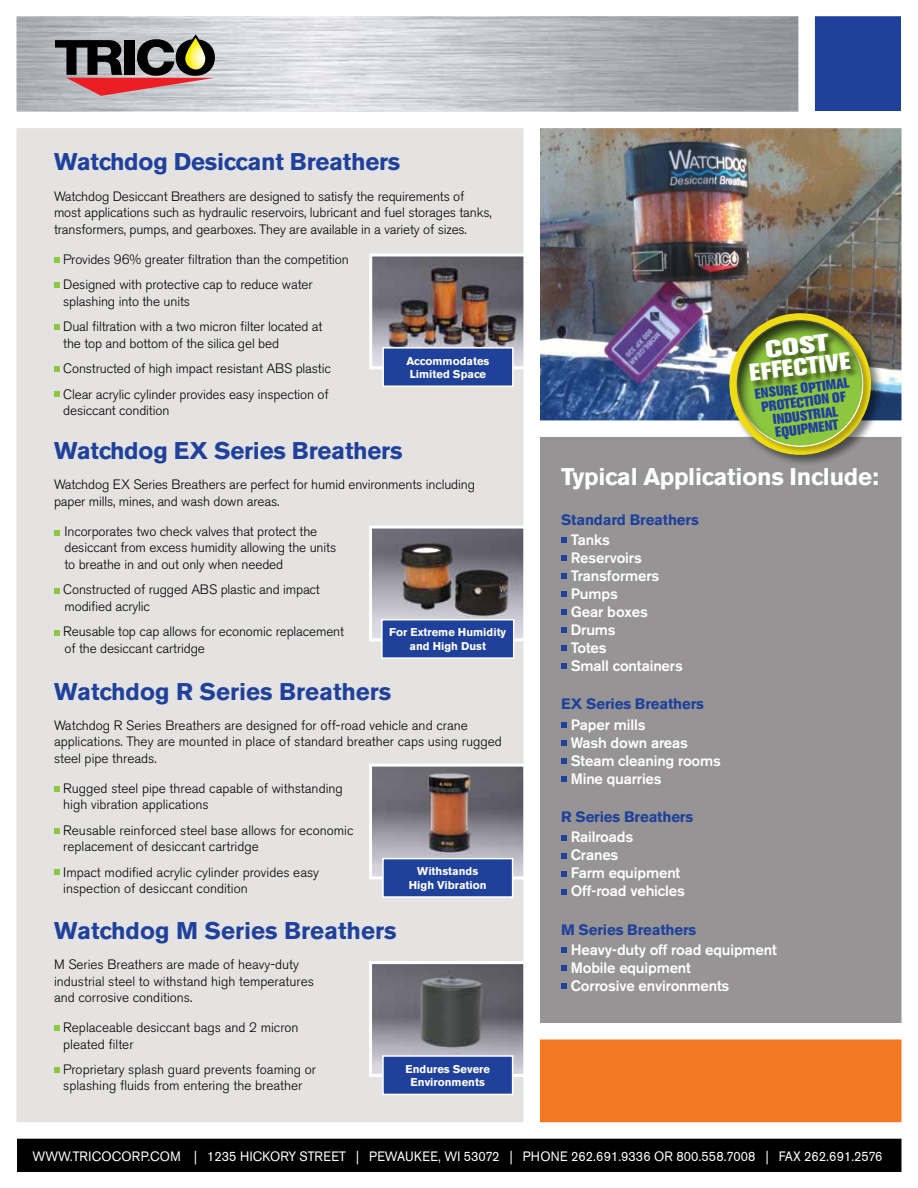
<style>
.page{position:relative;width:918px;height:1188px;background:#fff}
.page>*{position:absolute;margin:0;border:0;box-sizing:border-box;transform-origin:0 0}
.t1{font:700 24px "Akzidenz Grotesk BE";letter-spacing:-.01em;color:#20419b}
.t2{font:700 24px "Akzidenz Grotesk BE";letter-spacing:-.01em;color:#fff}
.t3{font:800 24px "Akzidenz Grotesk BE";color:#fff}
.t4{font:800 24px "Akzidenz Grotesk BE";color:#fff;scale:1.25 1}
.t5{font:500 15px/18px "Akzidenz Grotesk BE";letter-spacing:-.01em;color:#fff}
.t6{font:700 15px "Akzidenz Grotesk BE";letter-spacing:-.01em;color:#20419b}
.t7{font:800 14.25px/13.5px "Akzidenz Grotesk BE";color:#20419b;text-align:center;scale:.95 1}
.t8{font:300 13.5px/16.5px "Akzidenz Grotesk BE";letter-spacing:-.01em;color:#000}
.t9{font:13.5px "Akzidenz Grotesk BE";color:#fff;scale:.93 1}
.t10{font:700 11.25px/13.5px "Akzidenz Grotesk BE";color:#fff;text-align:center}
</style>
<div class="page">
<div style="left:540px;top:1038px;width:366px;height:89px;background:#f47721"></div>
<div style="left:17px;top:122px;width:517px;height:1000px;background:#e4e3e2"></div>
<div style="left:530px;top:432px;width:380px;height:594px;background:#969495"></div>
<div style="left:17px;top:1137px;width:885px;height:35px;background:#000"></div>
<svg style="left:55px;top:34px;width:160px;height:62px;background:#8b706d"></svg>
<svg style="left:561px;top:537px;width:6px;height:6px"></svg>
<svg style="left:561px;top:555px;width:6px;height:6px"></svg>
<svg style="left:561px;top:573px;width:6px;height:6px"></svg>
<svg style="left:561px;top:591px;width:6px;height:6px"></svg>
<svg style="left:561px;top:609px;width:6px;height:6px"></svg>
<svg style="left:561px;top:627px;width:6px;height:6px"></svg>
<svg style="left:561px;top:645px;width:6px;height:6px"></svg>
<svg style="left:561px;top:663px;width:6px;height:6px"></svg>
<svg style="left:561px;top:722px;width:6px;height:6px"></svg>
<svg style="left:561px;top:740px;width:6px;height:6px"></svg>
<svg style="left:561px;top:758px;width:6px;height:6px"></svg>
<svg style="left:561px;top:776px;width:6px;height:6px"></svg>
<svg style="left:561px;top:835px;width:6px;height:5px"></svg>
<svg style="left:561px;top:853px;width:6px;height:5px"></svg>
<svg style="left:561px;top:871px;width:6px;height:5px"></svg>
<svg style="left:561px;top:889px;width:6px;height:5px"></svg>
<svg style="left:561px;top:947px;width:6px;height:6px"></svg>
<svg style="left:561px;top:965px;width:6px;height:6px"></svg>
<svg style="left:561px;top:983px;width:6px;height:6px"></svg>
<img style="left:540px;top:128px;width:362px;height:292px">
<div style="left:814px;top:16px;width:87px;height:95px;background:#20419b"></div>
<svg style="left:54px;top:257px;width:6px;height:5px"></svg>
<svg style="left:54px;top:282px;width:6px;height:6px"></svg>
<svg style="left:54px;top:324px;width:6px;height:6px"></svg>
<svg style="left:54px;top:366px;width:6px;height:6px"></svg>
<svg style="left:54px;top:392px;width:6px;height:5px"></svg>
<svg style="left:54px;top:530px;width:6px;height:6px"></svg>
<svg style="left:54px;top:589px;width:6px;height:5px"></svg>
<svg style="left:54px;top:631px;width:6px;height:5px"></svg>
<svg style="left:54px;top:786px;width:6px;height:5px"></svg>
<svg style="left:54px;top:828px;width:6px;height:5px"></svg>
<svg style="left:54px;top:870px;width:6px;height:5px"></svg>
<svg style="left:54px;top:1025px;width:6px;height:6px"></svg>
<svg style="left:54px;top:1067px;width:6px;height:5px"></svg>
<img style="left:373px;top:258px;width:150px;height:105px">
<div style="left:369px;top:254px;width:158px;height:115px;border:3px solid #fff"></div>
<div style="left:383px;top:348px;width:130px;height:38px;background:#20419b"></div>
<div style="left:382px;top:347px;width:132px;height:40px;border:2px solid #fff"></div>
<img style="left:373px;top:768px;width:150px;height:107px">
<div style="left:369px;top:764px;width:158px;height:115px;border:3px solid #fff"></div>
<div style="left:383px;top:859px;width:130px;height:38px;background:#20419b"></div>
<div style="left:382px;top:858px;width:131px;height:40px;border:2px solid #fff"></div>
<img style="left:373px;top:965px;width:150px;height:108px">
<div style="left:369px;top:961px;width:158px;height:116px;border:3px solid #fff"></div>
<div style="left:383px;top:1056px;width:130px;height:38px;background:#20419b"></div>
<div style="left:382px;top:1055px;width:131px;height:40px;border:2px solid #fff"></div>
<img style="left:373px;top:530px;width:150px;height:107px">
<div style="left:369px;top:526px;width:158px;height:115px;border:3px solid #fff"></div>
<div style="left:382px;top:620px;width:132px;height:38px;background:#20419b"></div>
<div style="left:381px;top:619px;width:133px;height:40px;border:2px solid #fff"></div>
<div style="left:798px;top:0;width:17px;height:122px;background:#fff"></div>
<div style="left:0;top:112px;width:918px;height:16px;background:#fff"></div>
<div style="left:538px;top:1023px;width:380px;height:17px;background:#fff"></div>
<div style="left:527px;top:420px;width:391px;height:17px;background:#fff"></div>
<div style="left:727px;top:311px;width:156px;height:156px;background:#000;opacity:.5"></div>
<div style="left:729px;top:313px;width:142px;height:142px;background:#eedb12;border-radius:50%"></div>
<div style="left:737px;top:320px;width:133px;height:133px;background:#000;opacity:.25"></div>
<div style="left:735px;top:319px;width:129px;height:129px;background:#000;opacity:.75"></div>
<div style="left:749px;top:333px;width:110px;height:57px;background:#000;opacity:.55"></div>
<div style="left:13px;top:1122px;width:905px;height:17px;background:#fff"></div>
<div style="left:902px;top:0;width:16px;height:1188px;background:#fff"></div>
<div style="left:524px;top:116px;width:16px;height:1014px;background:#fff"></div>
<svg style="left:825px;top:352px;width:26px;height:20px"></svg>
<h1 class="t1" style="left:54px;top:147px;width:348px">Watchdog Desiccant Breathers</h1>
<p class="t8" style="left:54px;top:188px;width:439px">Watchdog Desiccant Breathers are designed to satisfy the requirements of most applications such as hydraulic reservoirs, lubricant and fuel storages tanks, transformers, pumps, and gearboxes. They are available in a variety of sizes.</p>
<p class="t8" style="left:63px;top:247px;width:287px;line-height:25.5px">Provides 96% greater filtration than the competition<br>Designed with protective cap to reduce water</p>
<p class="t8" style="left:63px;top:289px;width:261px;line-height:25.5px">splashing into the units<br>Dual filtration with a two micron filter located at</p>
<p class="t8" style="left:63px;top:331px;width:269px;line-height:25.5px">the top and bottom of the silica gel bed<br>Constructed of high impact resistant ABS plastic<br>Clear acrylic cylinder provides easy inspection of</p>
<p class="t8" style="left:63px;top:403px;width:108px">desiccant condition</p>
<h1 class="t1" style="left:54px;top:437px;width:350px">Watchdog EX Series Breathers</h1>
<p class="t8" style="left:54px;top:477px;width:423px">Watchdog EX Series Breathers are perfect for humid environments including paper mills, mines, and wash down areas.</p>
<p class="t8" style="left:64px;top:523px;width:273px">Incorporates two check valves that protect the desiccant from excess humidity allowing the units to breathe in and out only when needed</p>
<p class="t8" style="left:63px;top:582px;width:258px">Constructed of rugged ABS plastic and impact modified acrylic</p>
<p class="t8" style="left:63px;top:624px;width:282px">Reusable top cap allows for economic replacement of the desiccant cartridge</p>
<h1 class="t1" style="left:54px;top:678px;width:339px">Watchdog R Series Breathers</h1>
<p class="t8" style="left:54px;top:717px;width:449px">Watchdog R Series Breathers are designed for off-road vehicle and crane applications. They are mounted in place of standard breather caps using rugged steel pipe threads.</p>
<p class="t8" style="left:63px;top:780px;width:281px">Rugged steel pipe thread capable of withstanding high vibration applications</p>
<p class="t8" style="left:63px;top:822px;width:292px">Reusable reinforced steel base allows for economic replacement of desiccant cartridge</p>
<p class="t8" style="left:63px;top:864px;width:257px">Impact modified acrylic cylinder provides easy inspection of desiccant condition</p>
<h1 class="t1" style="left:54px;top:917px;width:344px">Watchdog M Series Breathers</h1>
<p class="t8" style="left:54px;top:956px;width:261px">M Series Breathers are made of heavy-duty industrial steel to withstand high temperatures and corrosive conditions.</p>
<p class="t8" style="left:63px;top:1019px;width:237px">Replaceable desiccant bags and 2 micron pleated filter</p>
<p class="t8" style="left:63px;top:1061px;width:254px">Proprietary splash guard prevents foaming or splashing fluids from entering the breather</p>
<p class="t10" style="left:407px;top:354px;width:84px;text-align:left">Accommodates<br>Limited Space</p>
<p class="t10" style="left:389px;top:626px;width:118px">For Extreme Humidity and High Dust</p>
<p class="t10" style="left:409px;top:865px;width:79px">Withstands<br>High Vibration</p>
<p class="t10" style="left:405px;top:1062px;width:86px">Endures Severe<br>Environments</p>
<h1 class="t4" style="left:764px;top:336px;width:53px;rotate:-7deg">cost</h1>
<h1 class="t3" style="left:748px;top:359px;width:15px;rotate:-7deg">EFFECTI</h1>
<p class="t7" style="left:754px;top:388px;width:102px;rotate:-7deg">ensure optimal<br>Protection of industrial equipment</p>
<h1 class="t2" style="left:561px;top:463px;width:319px">Typical Applications Include:</h1>
<p class="t6" style="left:561px;top:511px;width:139px">Standard Breathers</p>
<p class="t5" style="left:571px;top:531px;width:114px">Tanks<br>Reservoirs<br>Transformers<br>Pumps<br>Gear boxes<br>Drums<br>Totes<br>Small containers</p>
<p class="t6" style="left:561px;top:695px;width:144px">EX Series Breathers</p>
<p class="t5" style="left:571px;top:715px;width:152px">Paper mills<br>Wash down areas<br>Steam cleaning rooms<br>Mine quarries</p>
<p class="t6" style="left:561px;top:808px;width:134px">R Series Breathers</p>
<p class="t5" style="left:571px;top:828px;width:116px">Railroads<br>Cranes<br>Farm equipment<br>Off-road vehicles</p>
<p class="t6" style="left:561px;top:921px;width:137px">M Series Breathers</p>
<p class="t5" style="left:571px;top:941px;width:208px">Heavy-duty off road equipment<br>Mobile equipment<br>Corrosive environments</p>
<p class="t9" style="left:33px;top:1148px;width:915px">WWW.TRICOCORP.COM | 1235 HICKORY STREET | PEWAUKEE, WI 53072 | PH ONE 262.691.9336 OR 800.558.7008 | FAX 262.691.2576</p>
</div>
